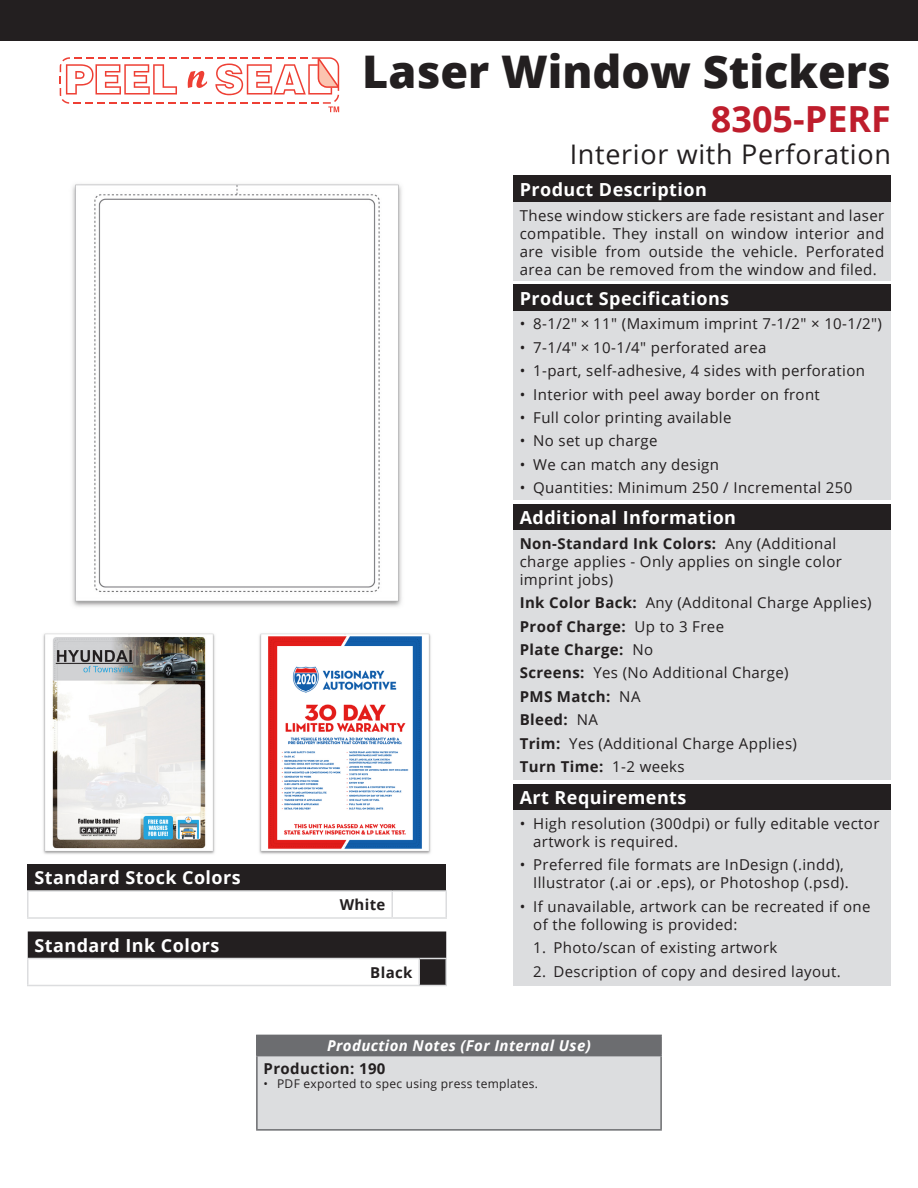
<style>
.page{position:relative;width:918px;height:1188px;background:#fff}
.page>*{position:absolute;margin:0;border:0;box-sizing:border-box;transform-origin:0 0}
.t1{font:800 45px "Open Sans";color:#231f20}
.t2{font:700 36px "Open Sans";color:#be1d2c}
.t3{font:27px "Open Sans";letter-spacing:.025em;color:#231f20}
.t4{font:700 18px "Open Sans";letter-spacing:.025em;color:#fff}
.t5{font:15px/18px "Open Sans";letter-spacing:.025em;color:#231f20}
.t6{font:700 15px "Open Sans";letter-spacing:.025em;color:#231f20}
.t7{font:italic 700 15px "Open Sans";letter-spacing:.025em;color:#fff}
.t8{font:12px "Open Sans";letter-spacing:.025em;color:#231f20}
.s1{font-weight:700}
.s2{font-weight:400}
</style>
<div class="page">
<div style="left:0;top:0;width:918px;height:40px;background:#231f20"></div>
<div style="left:513px;top:176px;width:378px;height:26px;background:#231f20"></div>
<div style="left:513px;top:202px;width:378px;height:79px;background:#dcdddf"></div>
<div style="left:513px;top:284px;width:378px;height:27px;background:#231f20"></div>
<div style="left:513px;top:311px;width:378px;height:189px;background:#dcdddf"></div>
<div style="left:513px;top:504px;width:378px;height:27px;background:#231f20"></div>
<div style="left:513px;top:531px;width:378px;height:249px;background:#dcdddf"></div>
<div style="left:513px;top:784px;width:378px;height:27px;background:#231f20"></div>
<div style="left:513px;top:811px;width:378px;height:175px;background:#dcdddf"></div>
<img style="left:72px;top:184px;width:330px;height:423px">
<img style="left:43px;top:633px;width:172px;height:221px">
<img style="left:259px;top:633px;width:172px;height:221px">
<div style="left:28px;top:864px;width:418px;height:27px;background:#231f20"></div>
<hr style="left:27px;top:890px;width:365px;height:2px;background:#dcdddf">
<svg style="left:27px;top:892px;width:1px;height:25px"></svg>
<hr style="left:392px;top:890px;width:55px;height:2px;background:#dcdddf">
<svg style="left:392px;top:892px;width:1px;height:25px"></svg>
<svg style="left:446px;top:892px;width:1px;height:25px"></svg>
<hr style="left:27px;top:917px;width:365px;height:2px;background:#dcdddf">
<hr style="left:392px;top:917px;width:55px;height:2px;background:#dcdddf">
<svg style="left:27px;top:932px;width:420px;height:54px"></svg>
<svg style="left:60px;top:57px;width:279px;height:55px"></svg>
<div style="left:257px;top:1035px;width:404px;height:21px;background:#6c6d70"></div>
<div style="left:257px;top:1056px;width:404px;height:74px;background:#dcdddf"></div>
<hr style="left:256px;top:1035px;width:406px;height:1px;background:#6c6d70">
<svg style="left:256px;top:1036px;width:1px;height:19px"></svg>
<svg style="left:661px;top:1036px;width:1px;height:19px"></svg>
<hr style="left:256px;top:1055px;width:406px;height:1px;background:#6c6d70">
<hr style="left:256px;top:1056px;width:2px;height:73px;background:#6c6d70">
<hr style="left:660px;top:1056px;width:2px;height:73px;background:#6c6d70">
<hr style="left:256px;top:1129px;width:406px;height:2px;background:#6c6d70">
<p class="t4" style="left:34px;top:865px;width:208px">Standard Stock Colors</p>
<p class="t4" style="left:34px;top:932px;width:187px">Standard Ink Colors</p>
<p class="t1" style="left:362px;top:38px;width:530px">Laser Window Stickers</p>
<p class="t2" style="left:711px;top:93px;width:182px">8305-PERF</p>
<p class="t3" style="left:570px;top:136px;width:323px">Interior with Perforation</p>
<p class="t4" style="left:520px;top:177px;width:189px">Product Description</p>
<p class="t5" style="left:520px;top:206px;width:366px;text-align:justify">These window stickers are fade resistant and laser compatible. They install on window interior and are visible from outside the vehicle. Perforated area can be removed from the window and filed.</p>
<p class="t4" style="left:520px;top:285px;width:211px">Product Specifications</p>
<p class="t5" style="left:520px;top:315px;width:364px">• 8-1/2" × 11" (Maximum imprint 7-1/2" × 10-1/2")</p>
<p class="t5" style="left:520px;top:338px;width:248px">• 7-1/4" × 10-1/4" perforated area</p>
<p class="t5" style="left:520px;top:361px;width:347px">• 1-part, self-adhesive, 4 sides with perforation</p>
<p class="t5" style="left:520px;top:385px;width:302px">• Interior with peel away border on front</p>
<p class="t5" style="left:520px;top:408px;width:213px">• Full color printing available</p>
<p class="t5" style="left:520px;top:432px;width:139px">• No set up charge</p>
<p class="t5" style="left:520px;top:455px;width:201px">• We can match any design</p>
<p class="t5" style="left:520px;top:478px;width:334px">• Quantities: Minimum 250 / Incremental 250</p>
<p class="t4" style="left:520px;top:505px;width:218px">Additional Information</p>
<p class="t5" style="left:520px;top:534px;width:324px"><span class="s1">Non-Standard Ink Colors:</span> Any (Additional charge applies - Only applies on single color imprint jobs)</p>
<p class="t5" style="left:520px;top:593px;width:353px"><span class="s1">Ink Color Back:</span> Any (Additonal Charge Applies)</p>
<p class="t6" style="left:520px;top:616px;width:206px">Proof Charge: <span class="s2">Up to 3 Free</span></p>
<p class="t6" style="left:520px;top:639px;width:135px">Plate Charge: <span class="s2">No</span></p>
<p class="t5" style="left:520px;top:664px;width:270px"><span class="s1">Screens:</span> Yes (No Additional Charge)</p>
<p class="t6" style="left:520px;top:686px;width:122px">PMS Match: <span class="s2">NA</span></p>
<p class="t6" style="left:520px;top:709px;width:80px">Bleed: <span class="s2">NA</span></p>
<p class="t5" style="left:520px;top:734px;width:279px"><span class="s1">Trim:</span> Yes (Additional Charge Applies)</p>
<p class="t6" style="left:520px;top:756px;width:166px">Turn Time: <span class="s2">1-2 weeks</span></p>
<p class="t4" style="left:520px;top:785px;width:168px">Art Requirements</p>
<p class="t5" style="left:533px;top:814px;width:348px;text-indent:-14px">• High resolution (300dpi) or fully editable vector artwork is required.</p>
<p class="t5" style="left:533px;top:856px;width:317px;text-indent:-14px">• Preferred file formats are InDesign (.indd),<br>Illustrator (.ai or .eps), or Photoshop (.psd).</p>
<p class="t5" style="left:533px;top:897px;width:339px;text-indent:-14px">• If unavailable, artwork can be recreated if one of the following is provided:</p>
<p class="t5" style="left:533px;top:938px;width:246px">1. Photo/scan of existing artwork</p>
<p class="t5" style="left:533px;top:962px;width:309px">2. Description of copy and desired layout.</p>
<p class="t6" style="left:340px;top:894px;width:47px">White</p>
<p class="t6" style="left:370px;top:962px;width:44px">Black</p>
<p class="t7" style="left:327px;top:1035px;width:265px">Production Notes (For Internal Use)</p>
<p class="t6" style="left:264px;top:1058px;width:123px">Production: 190</p>
<p class="t8" style="left:264px;top:1076px;width:276px">• PDF exported to spec using press templates.</p>
</div>
